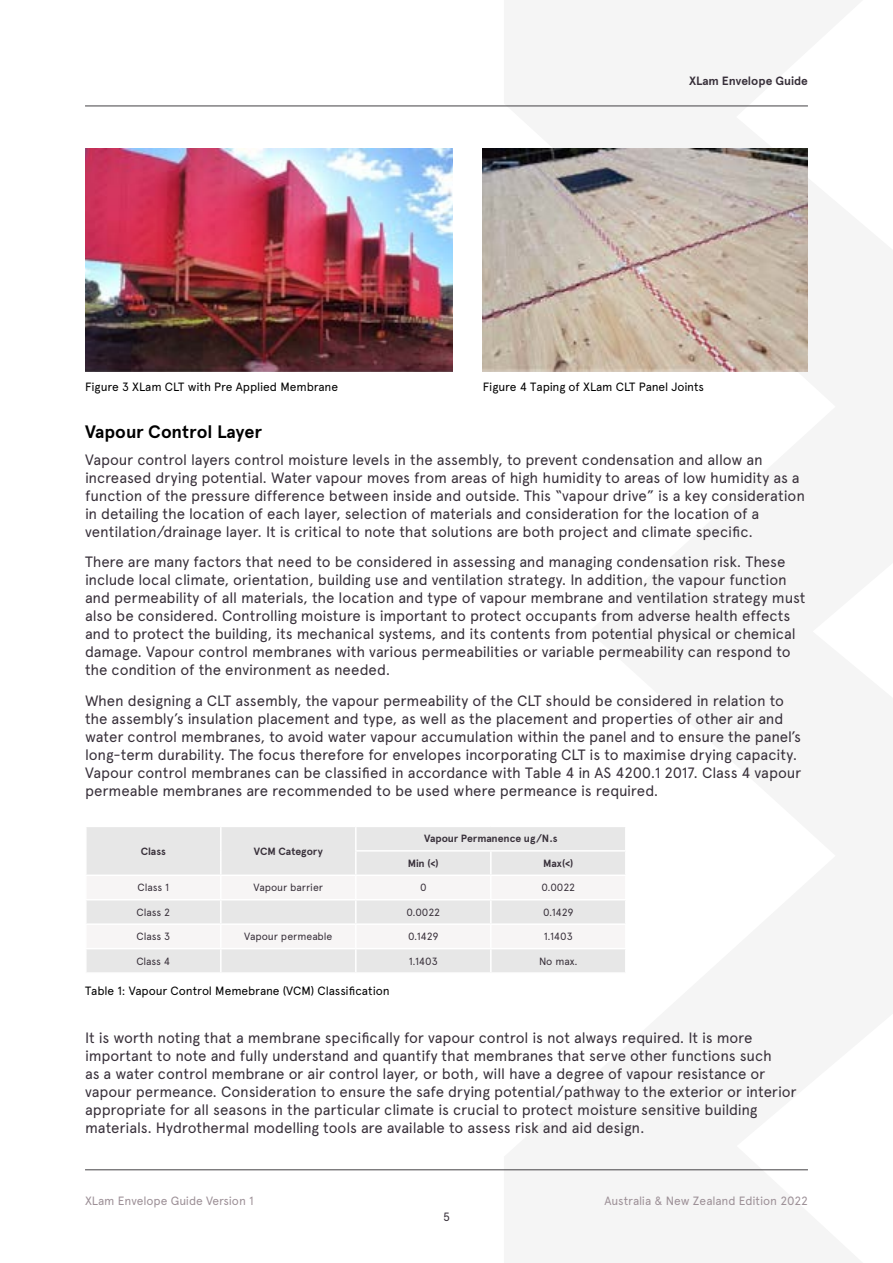
<style>
.page{position:relative;width:893px;height:1263px;background:#fff}
.page>*{position:absolute;margin:0;border:0;box-sizing:border-box;transform-origin:0 0}
.t1{font:700 18px "Apercu";letter-spacing:-.005em;color:#000}
.t2{font:15px/18px "Apercu";letter-spacing:-.01em;color:#38303a}
.t3{font:12px "Apercu";letter-spacing:-.01em;color:#000}
.t4{font:12px "Apercu";letter-spacing:-.01em;color:#9d9097}
.t5{font:700 12px "Apercu";color:#38303a}
.t6{font:12px "Apercu";color:#38303a}
.t7{font:10.5px "Apercu";letter-spacing:-.005em;color:#38303a}
.t8{font:700 10.5px "Apercu";letter-spacing:-.005em;color:#38303a}
</style>
<div class="page">
<hr style="left:85px;top:106px;width:723px;height:1px;background:#434144">
<hr style="left:85px;top:1169px;width:723px;height:1px;background:#434144">
<img style="left:85px;top:149px;width:367px;height:223px">
<img style="left:483px;top:149px;width:325px;height:223px">
<svg style="left:87px;top:827px;width:538px;height:145px"></svg>
<hr style="left:220px;top:827px;width:2px;height:24px;background:#fff">
<hr style="left:220px;top:851px;width:2px;height:23px;background:#fff">
<hr style="left:355px;top:827px;width:2px;height:23px;background:#fff">
<hr style="left:355px;top:850px;width:136px;height:1px;background:#fff">
<hr style="left:355px;top:851px;width:2px;height:23px;background:#fff">
<hr style="left:491px;top:850px;width:136px;height:1px;background:#fff">
<hr style="left:490px;top:851px;width:2px;height:23px;background:#fff">
<hr style="left:85px;top:874px;width:136px;height:2px;background:#fff">
<hr style="left:221px;top:874px;width:135px;height:2px;background:#fff">
<hr style="left:220px;top:876px;width:2px;height:23px;background:#fff">
<hr style="left:356px;top:874px;width:135px;height:2px;background:#fff">
<hr style="left:355px;top:876px;width:2px;height:23px;background:#fff">
<hr style="left:491px;top:874px;width:136px;height:2px;background:#fff">
<hr style="left:490px;top:876px;width:2px;height:23px;background:#fff">
<hr style="left:85px;top:899px;width:136px;height:1px;background:#fff">
<hr style="left:221px;top:899px;width:135px;height:1px;background:#fff">
<hr style="left:220px;top:900px;width:2px;height:23px;background:#fff">
<hr style="left:356px;top:899px;width:135px;height:1px;background:#fff">
<hr style="left:355px;top:900px;width:2px;height:23px;background:#fff">
<hr style="left:491px;top:899px;width:136px;height:1px;background:#fff">
<hr style="left:490px;top:900px;width:2px;height:23px;background:#fff">
<hr style="left:85px;top:923px;width:136px;height:2px;background:#fff">
<hr style="left:221px;top:923px;width:135px;height:2px;background:#fff">
<hr style="left:220px;top:925px;width:2px;height:23px;background:#fff">
<hr style="left:356px;top:923px;width:135px;height:2px;background:#fff">
<hr style="left:355px;top:925px;width:2px;height:23px;background:#fff">
<hr style="left:491px;top:923px;width:136px;height:2px;background:#fff">
<hr style="left:490px;top:925px;width:2px;height:23px;background:#fff">
<hr style="left:85px;top:948px;width:136px;height:1px;background:#fff">
<hr style="left:221px;top:948px;width:135px;height:1px;background:#fff">
<hr style="left:220px;top:949px;width:2px;height:23px;background:#fff">
<hr style="left:356px;top:948px;width:135px;height:1px;background:#fff">
<hr style="left:355px;top:949px;width:2px;height:23px;background:#fff">
<hr style="left:491px;top:948px;width:136px;height:1px;background:#fff">
<hr style="left:490px;top:949px;width:2px;height:23px;background:#fff">
<p class="t3" style="left:85px;top:380px;width:254px">Figure 3 XLam CLT with Pre Applied Membrane</p>
<p class="t5" style="left:689px;top:74px;width:120px">XLam Envelope Guide</p>
<p class="t3" style="left:483px;top:380px;width:223px">Figure 4 Taping of XLam CLT Panel Joints</p>
<p class="t1" style="left:85px;top:421px;width:178px">Vapour Control Layer</p>
<p class="t2" style="left:85px;top:450px;width:721px">Vapour control layers control moisture levels in the assembly, to prevent condensation and allow an increased drying potential. Water vapour moves from areas of high humidity to areas of low humidity as a function of the pressure difference between inside and outside. This “vapour drive” is a key consideration in detailing the location of each layer, selection of materials and consideration for the location of a ventilation/drainage layer. It is critical to note that solutions are both project and climate specific.</p>
<p class="t2" style="left:85px;top:553px;width:722px">There are many factors that need to be considered in assessing and managing condensation risk. These include local climate, orientation, building use and ventilation strategy. In addition, the vapour function and permeability of all materials, the location and type of vapour membrane and ventilation strategy must also be considered. Controlling moisture is important to protect occupants from adverse health effects and to protect the building, its mechanical systems, and its contents from potential physical or chemical damage. Vapour control membranes with various permeabilities or variable permeability can respond to the condition of the environment as needed.</p>
<p class="t2" style="left:85px;top:692px;width:718px">When designing a CLT assembly, the vapour permeability of the CLT should be considered in relation to the assembly’s insulation placement and type, as well as the placement and properties of other air and water control membranes, to avoid water vapour accumulation within the panel and to ensure the panel’s long-term durability. The focus therefore for envelopes incorporating CLT is to maximise drying capacity.<br>Vapour control membranes can be classified in accordance with Table 4 in AS 4200.1 2017. Class 4 vapour permeable membranes are recommended to be used where permeance is required.</p>
<p class="t8" style="left:141px;top:844px;width:27px">Class</p>
<p class="t8" style="left:254px;top:844px;width:70px">VCM Category</p>
<p class="t8" style="left:424px;top:832px;width:135px">Vapour Permanence ug/N.s</p>
<p class="t8" style="left:408px;top:857px;width:32px">Min (&lt;)</p>
<p class="t8" style="left:543px;top:857px;width:32px">Max(&lt;)</p>
<p class="t7" style="left:138px;top:881px;width:33px">Class 1</p>
<p class="t7" style="left:254px;top:881px;width:71px">Vapour barrier</p>
<p class="t7" style="left:420px;top:881px;width:8px">0</p>
<p class="t7" style="left:541px;top:881px;width:35px">0.0022</p>
<p class="t7" style="left:136px;top:906px;width:35px">Class 2</p>
<p class="t7" style="left:406px;top:906px;width:35px">0.0022</p>
<p class="t7" style="left:543px;top:906px;width:32px">0.1429</p>
<p class="t7" style="left:136px;top:930px;width:35px">Class 3</p>
<p class="t7" style="left:244px;top:930px;width:90px">Vapour permeable</p>
<p class="t7" style="left:408px;top:930px;width:32px">0.1429</p>
<p class="t7" style="left:544px;top:930px;width:30px">1.1403</p>
<p class="t7" style="left:136px;top:954px;width:35px">Class 4</p>
<p class="t7" style="left:409px;top:954px;width:30px">1.1403</p>
<p class="t7" style="left:539px;top:954px;width:40px">No max.</p>
<p class="t3" style="left:85px;top:983px;width:306px">Table 1: Vapour Control Memebrane (VCM) Classification</p>
<p class="t2" style="left:85px;top:1029px;width:713px">It is worth noting that a membrane specifically for vapour control is not always required. It is more important to note and fully understand and quantify that membranes that serve other functions such<br>as a water control membrane or air control layer, or both, will have a degree of vapour resistance or vapour permeance. Consideration to ensure the safe drying potential/pathway to the exterior or interior appropriate for all seasons in the particular climate is crucial to protect moisture sensitive building materials. Hydrothermal modelling tools are available to assess risk and aid design.</p>
<p class="t4" style="left:85px;top:1193px;width:170px">XLam Envelope Guide Version 1</p>
<p class="t4" style="left:604px;top:1193px;width:205px">Australia &amp; New Zealand Edition 2022</p>
<p class="t6" style="left:443px;top:1209px;width:8px">5</p>
</div>
